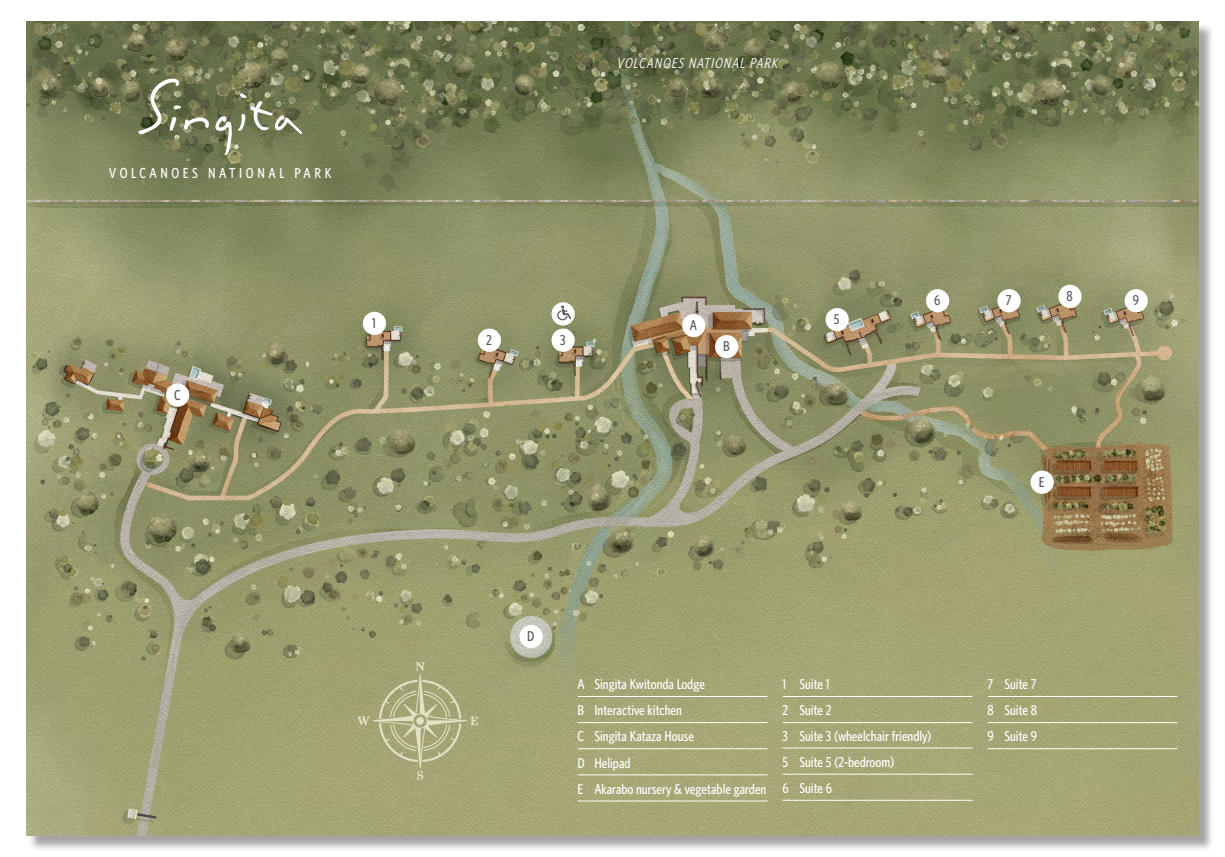
<style>
.page{position:relative;width:1225px;height:857px;background:#fff}
.page>*{position:absolute;margin:0;border:0;box-sizing:border-box;transform-origin:0 0}
.t1{font:500 14.55px "Whitney Condensed";letter-spacing:.25em;color:#fff}
.t2{font:500 14.4px/26.1px "Whitney Condensed";color:#fff}
.t3{font:italic 14.4px "Whitney Condensed";color:#fff}
.t4{font:500 14.4px "Whitney Condensed";color:#565857}
</style>
<div class="page">
<div style="left:28px;top:23px;width:1186px;height:828px;background:#4d4945;opacity:.5"></div>
<img style="left:27px;top:21px;width:1171px;height:814px">
<div style="left:682px;top:314px;width:23px;height:23px;background:#fff;border-radius:50%"></div>
<div style="left:715px;top:335px;width:23px;height:23px;background:#fff;border-radius:50%"></div>
<div style="left:519px;top:625px;width:24px;height:23px;background:#fff;border-radius:50%"></div>
<div style="left:166px;top:383px;width:23px;height:23px;background:#fff;border-radius:50%"></div>
<div style="left:363px;top:312px;width:23px;height:23px;background:#fff;border-radius:50%"></div>
<div style="left:478px;top:328px;width:23px;height:24px;background:#fff;border-radius:50%"></div>
<div style="left:551px;top:328px;width:24px;height:24px;background:#fff;border-radius:50%"></div>
<div style="left:825px;top:308px;width:24px;height:23px;background:#fff;border-radius:50%"></div>
<div style="left:926px;top:289px;width:23px;height:23px;background:#fff;border-radius:50%"></div>
<div style="left:997px;top:289px;width:23px;height:23px;background:#fff;border-radius:50%"></div>
<div style="left:1058px;top:285px;width:23px;height:23px;background:#fff;border-radius:50%"></div>
<div style="left:1124px;top:289px;width:23px;height:23px;background:#fff;border-radius:50%"></div>
<div style="left:1030px;top:470px;width:23px;height:24px;background:#fff;border-radius:50%"></div>
<svg style="left:577px;top:696px;width:17px;height:1px"></svg>
<hr style="left:594px;top:696px;width:173px;height:1px;background:#fff">
<svg style="left:577px;top:722px;width:17px;height:1px"></svg>
<hr style="left:594px;top:722px;width:173px;height:1px;background:#fff">
<svg style="left:577px;top:748px;width:17px;height:1px"></svg>
<hr style="left:594px;top:748px;width:173px;height:1px;background:#fff">
<svg style="left:577px;top:774px;width:17px;height:1px"></svg>
<hr style="left:594px;top:774px;width:173px;height:1px;background:#fff">
<svg style="left:577px;top:800px;width:17px;height:1px"></svg>
<hr style="left:594px;top:800px;width:173px;height:1px;background:#fff">
<svg style="left:782px;top:696px;width:17px;height:1px"></svg>
<hr style="left:799px;top:696px;width:173px;height:1px;background:#fff">
<svg style="left:782px;top:747px;width:17px;height:1px"></svg>
<hr style="left:799px;top:747px;width:173px;height:1px;background:#fff">
<svg style="left:782px;top:773px;width:17px;height:1px"></svg>
<hr style="left:799px;top:773px;width:173px;height:1px;background:#fff">
<svg style="left:782px;top:800px;width:17px;height:1px"></svg>
<hr style="left:799px;top:800px;width:173px;height:1px;background:#fff">
<svg style="left:782px;top:722px;width:17px;height:1px"></svg>
<hr style="left:799px;top:722px;width:173px;height:1px;background:#fff">
<svg style="left:987px;top:722px;width:17px;height:1px"></svg>
<hr style="left:1004px;top:722px;width:173px;height:1px;background:#fff">
<svg style="left:987px;top:748px;width:17px;height:1px"></svg>
<hr style="left:1004px;top:748px;width:173px;height:1px;background:#fff">
<svg style="left:987px;top:696px;width:17px;height:1px"></svg>
<hr style="left:1004px;top:696px;width:173px;height:1px;background:#fff">
<svg style="left:138px;top:78px;width:165px;height:77px;background:#79805d"></svg>
<svg style="left:357px;top:662px;width:121px;height:117px;background:#aaab7d"></svg>
<div style="left:416px;top:717px;width:8px;height:7px;background:#e1e1c6;border-radius:50%"></div>
<div style="left:551px;top:302px;width:24px;height:23px;background:#fff;border-radius:50%"></div>
<svg style="left:557px;top:305px;width:14px;height:15px"></svg>
<p class="t1" style="left:109px;top:164px;width:224px">VOLCANOES NATIONAL PARK</p>
<p class="t4" style="left:174px;top:386px;width:8px">C</p>
<p class="t4" style="left:372px;top:314px;width:5px">1</p>
<p class="t3" style="left:616px;top:55px;width:166px">VOLCANOES NATIONAL PARK</p>
<p class="t4" style="left:486px;top:331px;width:7px">2</p>
<p class="t4" style="left:560px;top:331px;width:7px">3</p>
<p class="t4" style="left:690px;top:316px;width:9px">A</p>
<p class="t4" style="left:723px;top:337px;width:8px">B</p>
<p class="t4" style="left:834px;top:310px;width:7px">5</p>
<p class="t4" style="left:934px;top:291px;width:8px">6</p>
<p class="t4" style="left:1005px;top:291px;width:7px">7</p>
<p class="t4" style="left:1066px;top:287px;width:8px">8</p>
<p class="t4" style="left:1132px;top:291px;width:8px">9</p>
<p class="t4" style="left:1039px;top:473px;width:7px">E</p>
<p class="t4" style="left:527px;top:627px;width:9px">D</p>
<p class="t2" style="left:577px;top:670px;width:190px">A Singita Kwitonda Lodge<br>B Interactive kitchen<br>C Singita Kataza House<br>D Helipad<br>E Akarabo nursery &amp; vegetable garden</p>
<p class="t2" style="left:782px;top:670px;width:150px">1 Suite 1<br>2 Suite 2<br>3 Suite 3 (wheelchair friendly)<br>5 Suite 5 (2-bedroom)<br>6 Suite 6</p>
<p class="t2" style="left:987px;top:670px;width:51px;text-align:justify">7 Suite 7<br>8 Suite 8<br>9 Suite 9</p>
</div>
